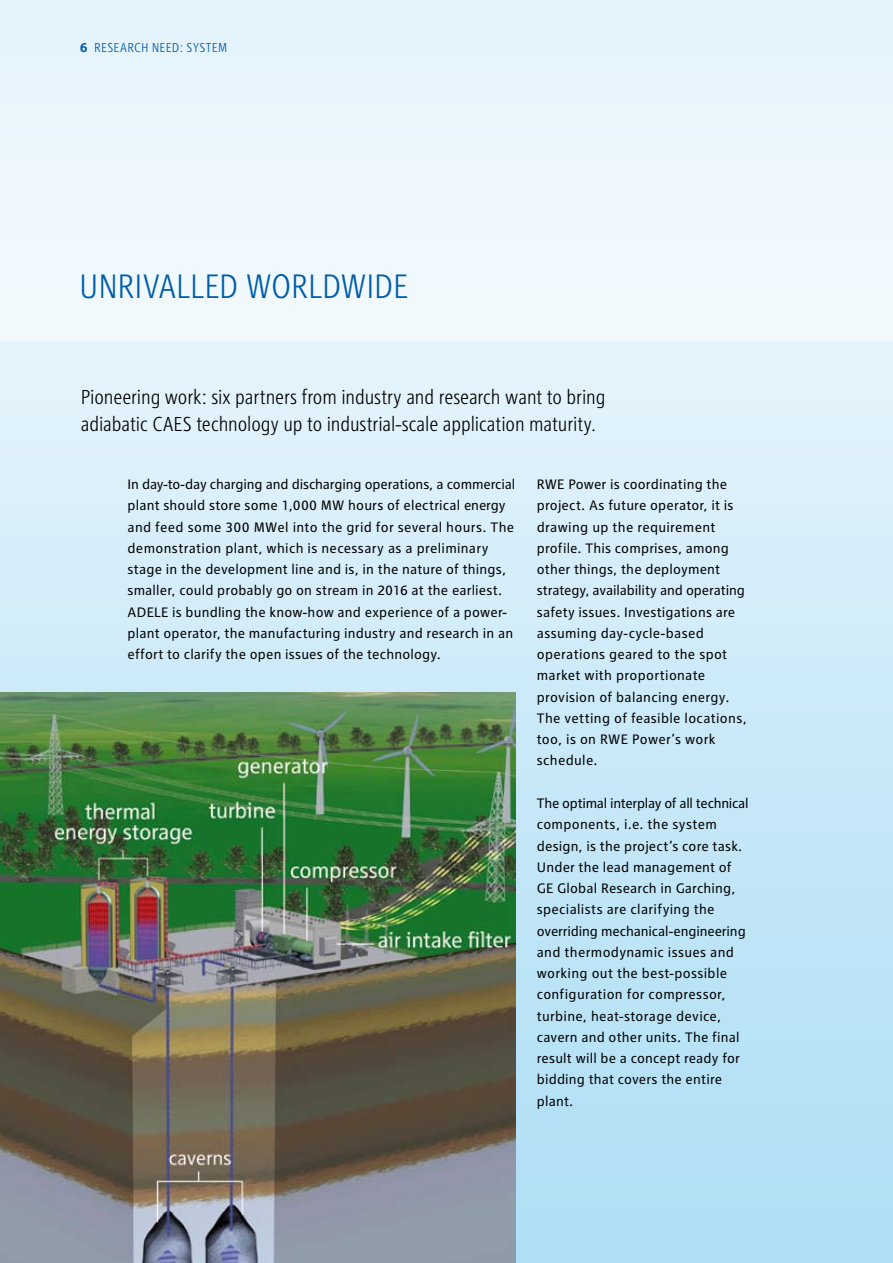
<style>
.page{position:relative;width:893px;height:1263px;background:#fff}
.page>*{position:absolute;margin:0;border:0;box-sizing:border-box;transform-origin:0 0}
.t1{font:300 condensed 35.25px "RWE Headline";letter-spacing:-.005em;color:#005da8}
.t2{font:300 condensed 21px/27px "RWE Headline";letter-spacing:-.005em;color:#000}
.t3{font:14.25px/21.3px "RWE Text";letter-spacing:.015em;color:#000}
.t4{font:300 condensed 13.5px "RWE Text";letter-spacing:.02em;color:#005da8}
</style>
<div class="page">
<div style="left:0;top:338px;width:893px;height:925px;background:linear-gradient(to bottom,#e4f3fb,#acddf5)"></div>
<div style="left:0;top:0;width:893px;height:340px;background:#edf7fd"></div>
<svg style="left:892px;top:340px;width:1px;height:923px"></svg>
<img style="left:0;top:692px;width:516px;height:571px">
<p class="t4" style="left:94px;top:40px;width:135px">RESEARCH NEED: SYSTEM</p>
<h1 class="t1" style="left:79px;top:266px;width:331px">UNRIVALLED WORLDWIDE</h1>
<h2 class="t2" style="left:81px;top:383px;width:526px">Pioneering work: six partners from industry and research want to bring adiabatic CAES technology up to industrial-scale application maturity.</h2>
<p class="t3" style="left:128px;top:473px;width:389px">In day-to-day charging and discharging operations, a commercial plant should store some 1,000 MW hours of electrical energy and feed some 300 MWel into the grid for several hours. The demonstration plant, which is necessary as a preliminary stage in the development line and is, in the nature of things, smaller, could probably go on stream in 2016 at the earliest.<br>ADELE is bundling the know-how and experience of a power&shy;plant operator, the manufacturing industry and research in an effort to clarify the open issues of the technology.</p>
<p class="t3" style="left:537px;top:473px;width:211px">RWE Power is coordinating the project. As future operator, it is drawing up the requirement profile. This comprises, among other things, the deployment strategy, availability and operating safety issues. Investigations are assuming day-cycle-based operations geared to the spot market with proportionate provision of balancing energy.<br>The vetting of feasible locations, too, is on RWE Power‘s work schedule.</p>
<p class="t3" style="left:537px;top:792px;width:213px">The optimal interplay of all technical components, i.e. the system design, is the project‘s core task.<br>Under the lead management of<br>GE Global Research in Garching, specialists are clarifying the overriding mechanical-engineering and thermodynamic issues and working out the best-possible configuration for compressor, turbine, heat-storage device, cavern and other units. The final result will be a concept ready for bidding that covers the entire plant.</p>
</div>
